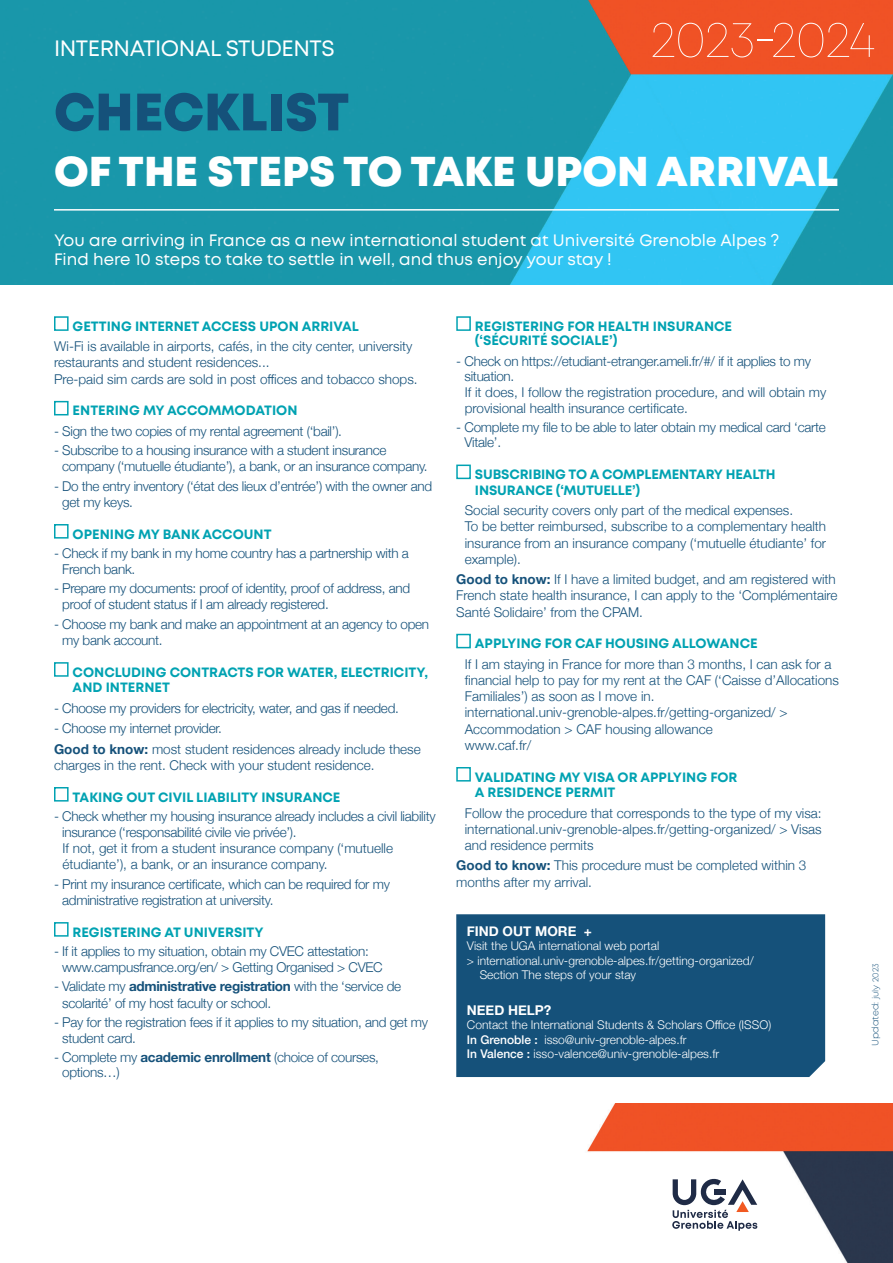
<style>
.page{position:relative;width:893px;height:1263px;background:#fff}
.page>*{position:absolute;margin:0;border:0;box-sizing:border-box;transform-origin:0 0}
.t1{font:800 52.5px "Mont";color:#15517a}
.Texte_avec_puce{font:100 50.7px "Mont";letter-spacing:-.02em;color:#fff}
.t2{font:800 41.7px "Mont";color:#fff}
.Texte_avec_puce-2{font:22.2px "Mont";letter-spacing:-.02em;color:#fff}
.t3{font:16.5px "Mont";color:#fff}
.Texte_avec_puce-3{font:300 13.5px/16.2px "Helvetica Neue";letter-spacing:-.02em;color:#15517a}
.Texte_avec_puce-4{font:300 13.5px/16.2px "Helvetica Neue";color:#15517a}
.t4{font:700 13.5px/15.6px "Mont";color:#00a2b2}
.Texte_avec_puce-5{font:700 13.5px "Helvetica Neue";color:#fff}
.Texte_avec_puce-6{font:300 12px "Helvetica Neue";color:#fff}
.t5{font:300 9.3px "Mont";color:#15517a}
.s1{font-weight:700}
.s2{font-weight:500}
.s3{font-size:8.7px}
</style>
<div class="page">
<img style="left:0;top:0;width:893px;height:1263px">
<svg style="left:672px;top:1177px;width:85px;height:54px"></svg>
<hr style="left:54px;top:209px;width:785px;height:2px;background:#fff">
<div style="left:0;top:285px;width:893px;height:81px;background:#fff"></div>
<div style="left:54px;top:316px;width:15px;height:15px;border:2px solid #00a2b2"></div>
<div style="left:54px;top:401px;width:15px;height:14px;border:2px solid #00a2b2"></div>
<div style="left:54px;top:524px;width:15px;height:15px;border:2px solid #00a2b2"></div>
<div style="left:54px;top:662px;width:15px;height:15px;border:2px solid #00a2b2"></div>
<div style="left:54px;top:787px;width:15px;height:14px;border:2px solid #00a2b2"></div>
<div style="left:54px;top:922px;width:15px;height:15px;border:2px solid #00a2b2"></div>
<div style="left:456px;top:316px;width:15px;height:15px;border:2px solid #00a2b2"></div>
<div style="left:456px;top:465px;width:15px;height:14px;border:2px solid #00a2b2"></div>
<div style="left:456px;top:634px;width:15px;height:14px;border:2px solid #00a2b2"></div>
<div style="left:456px;top:767px;width:15px;height:14px;border:2px solid #00a2b2"></div>
<div style="left:593px;top:1065px;width:300px;height:37px;background:#fff"></div>
<div style="left:456px;top:914px;width:369px;height:163px;background:#15517a"></div>
<p class="Texte_avec_puce-2" style="left:54px;top:34px;width:282px">INTERNATIONAL STUDENTS</p>
<p class="Texte_avec_puce" style="left:651px;top:8px;width:226px">2023-2024</p>
<p class="t1" style="left:54px;top:78px;width:297px">CHECKLIST</p>
<p class="t2" style="left:54px;top:144px;width:786px">OF THE STEPS TO TAKE UPON ARRIVAL</p>
<p class="t3" style="left:54px;top:229px;width:727px">You are arriving in France as a new international student at Université Grenoble Alpes ?</p>
<p class="t3" style="left:54px;top:249px;width:559px">Find here 10 steps to take to settle in well, and thus enjoy your stay !</p>
<p class="t4" style="left:73px;top:318px;width:288px">GETTING INTERNET ACCESS UPON ARRIVAL</p>
<p class="Texte_avec_puce-4" style="left:54px;top:337px;width:360px">Wi-Fi is available in airports, cafés, in the city center, university restaurants and student residences...</p>
<p class="Texte_avec_puce-4" style="left:54px;top:370px;width:365px">Pre-paid sim cards are sold in post offices and tobacco shops.</p>
<p class="t4" style="left:73px;top:403px;width:226px">ENTERING MY ACCOMMODATION</p>
<p class="Texte_avec_puce-3" style="left:54px;top:422px;width:290px">- Sign the two copies of my rental agreement (‘bail’).</p>
<p class="Texte_avec_puce-3" style="left:62px;top:441px;width:367px;text-indent:-8px">- Subscribe to a housing insurance with a student insurance company (‘mutuelle étudiante’), a bank, or an insurance company.</p>
<p class="Texte_avec_puce-3" style="left:62px;top:477px;width:371px;text-indent:-8px">- Do the entry inventory (‘état des lieux d’entrée’) with the owner and get my keys.</p>
<p class="t4" style="left:73px;top:526px;width:200px">OPENING MY BANK ACCOUNT</p>
<p class="Texte_avec_puce-3" style="left:62px;top:544px;width:348px;text-indent:-8px">- Check if my bank in my home country has a partnership with a<br>French bank.</p>
<p class="Texte_avec_puce-3" style="left:62px;top:579px;width:349px;text-indent:-8px">- Prepare my documents: proof of identity, proof of address, and proof of student status if I am already registered.</p>
<p class="Texte_avec_puce-3" style="left:62px;top:615px;width:368px;text-indent:-8px">- Choose my bank and make an appointment at an agency to open my bank account.</p>
<p class="t4" style="left:73px;top:664px;width:357px">CONCLUDING CONTRACTS FOR WATER, ELECTRICITY,<br>AND INTERNET</p>
<p class="Texte_avec_puce-3" style="left:54px;top:699px;width:346px">- Choose my providers for electricity, water, and gas if needed.</p>
<p class="Texte_avec_puce-3" style="left:54px;top:719px;width:169px">- Choose my internet provider.</p>
<p class="Texte_avec_puce-4" style="left:54px;top:740px;width:368px"><span class="s1">Good to know:</span> most student residences already include these charges in the rent. Check with your student residence.</p>
<p class="t4" style="left:73px;top:789px;width:269px">TAKING OUT CIVIL LIABILITY INSURANCE</p>
<p class="Texte_avec_puce-3" style="left:62px;top:807px;width:375px;text-indent:-8px">- Check whether my housing insurance already includes a civil liability insurance (‘responsabilité civile vie privée’).</p>
<p class="Texte_avec_puce-4" style="left:63px;top:839px;width:332px">If not, get it from a student insurance company (‘mutuelle étudiante’), a bank, or an insurance company.</p>
<p class="Texte_avec_puce-3" style="left:62px;top:875px;width:329px;text-indent:-8px">- Print my insurance certificate, which can be required for my administrative registration at university.</p>
<p class="t4" style="left:73px;top:924px;width:193px">REGISTERING AT UNIVERSITY</p>
<p class="Texte_avec_puce-3" style="left:62px;top:942px;width:322px;text-indent:-8px">- If it applies to my situation, obtain my CVEC attestation: www.campusfrance.org/en/ &gt; Getting Organised &gt; CVEC</p>
<p class="Texte_avec_puce-3" style="left:62px;top:977px;width:341px;text-indent:-8px">- Validate my <span class="s1">administrative registration</span> with the ‘service de scolarité’ of my host faculty or school.</p>
<p class="Texte_avec_puce-3" style="left:62px;top:1013px;width:367px;text-indent:-8px">- Pay for the registration fees if it applies to my situation, and get my student card.</p>
<p class="Texte_avec_puce-3" style="left:62px;top:1049px;width:318px;line-height:15px;text-indent:-8px">- Complete my <span class="s1">academic enrollment</span> (choice of courses, options…)</p>
<p class="t4" style="left:475px;top:319px;width:259px;line-height:14.5px">REGISTERING FOR HEALTH INSURANCE (‘SÉCURITÉ SOCIALE’)</p>
<p class="Texte_avec_puce-3" style="left:464px;top:352px;width:348px;line-height:15px;text-indent:-8px">- Check on https://etudiant-etranger.ameli.fr/#/ if it applies to my situation.</p>
<p class="Texte_avec_puce-4" style="left:465px;top:383px;width:363px">If it does, I follow the registration procedure, and will obtain my provisional health insurance certificate.</p>
<p class="Texte_avec_puce-3" style="left:464px;top:419px;width:363px;line-height:15px;text-indent:-8px">- Complete my file to be able to later obtain my medical card ‘carte<br>Vitale’.</p>
<p class="t4" style="left:475px;top:467px;width:302px">SUBSCRIBING TO A COMPLEMENTARY HEALTH<br>INSURANCE (‘MUTUELLE’)</p>
<p class="Texte_avec_puce-4" style="left:465px;top:501px;width:330px">Social security covers only part of the medical expenses.</p>
<p class="Texte_avec_puce-3" style="left:465px;top:517px;width:363px;text-align:justify">To be better reimbursed, subscribe to a complementary health insurance from an insurance company (‘mutuelle étudiante’ for example).</p>
<p class="Texte_avec_puce-4" style="left:456px;top:570px;width:383px"><span class="s1">Good to know:</span> If I have a limited budget, and am registered with<br>French state health insurance, I can apply to the ‘Complémentaire<br>Santé Solidaire’ from the CPAM.</p>
<p class="t4" style="left:475px;top:636px;width:284px">APPLYING FOR CAF HOUSING ALLOWANCE</p>
<p class="Texte_avec_puce-4" style="left:465px;top:655px;width:376px">If I am staying in France for more than 3 months, I can ask for a financial help to pay for my rent at the CAF (‘Caisse d’Allocations<br>Familiales’) as soon as I move in.</p>
<p class="Texte_avec_puce-4" style="left:465px;top:703px;width:324px">international.univ-grenoble-alpes.fr/getting-organized/ &gt;<br>Accommodation &gt; CAF housing allowance</p>
<p class="Texte_avec_puce-3" style="left:465px;top:736px;width:68px">www.caf.fr/</p>
<p class="t4" style="left:475px;top:769px;width:264px">VALIDATING MY VISA OR APPLYING FOR<br>A RESIDENCE PERMIT</p>
<p class="Texte_avec_puce-3" style="left:465px;top:804px;width:358px;text-align:justify">Follow the procedure that corresponds to the type of my visa: international.univ-grenoble-alpes.fr/getting-organized/ &gt; Visas and residence permits</p>
<p class="Texte_avec_puce-4" style="left:456px;top:856px;width:352px"><span class="s1">Good to know:</span> This procedure must be completed within 3 months after my arrival.</p>
<p class="Texte_avec_puce-5" style="left:467px;top:920px;width:127px">FIND OUT MORE +</p>
<p class="Texte_avec_puce-6" style="left:467px;top:936px;width:194px">Visit the UGA international web portal</p>
<p class="Texte_avec_puce-6" style="left:467px;top:951px;width:288px">&gt; international.univ-grenoble-alpes.fr/getting-organized/</p>
<p class="Texte_avec_puce-6" style="left:480px;top:965px;width:158px">Section The steps of your stay</p>
<p class="Texte_avec_puce-5" style="left:467px;top:999px;width:86px">NEED HELP?</p>
<p class="Texte_avec_puce-6" style="left:467px;top:1015px;width:306px">Contact the International Students &amp; Scholars Office (ISSO)</p>
<p class="Texte_avec_puce-6" style="left:467px;top:1030px;width:221px"><span class="s2">In Grenoble :</span> isso@univ-grenoble-alpes.fr</p>
<p class="Texte_avec_puce-6" style="left:467px;top:1044px;width:254px"><span class="s2">In Valence :</span> isso-valence@univ-grenoble-alpes.fr</p>
<p class="t5" style="left:869px;top:1046px;width:84px;rotate:-90deg">Updated: <span class="s3">july 2023</span></p>
</div>
